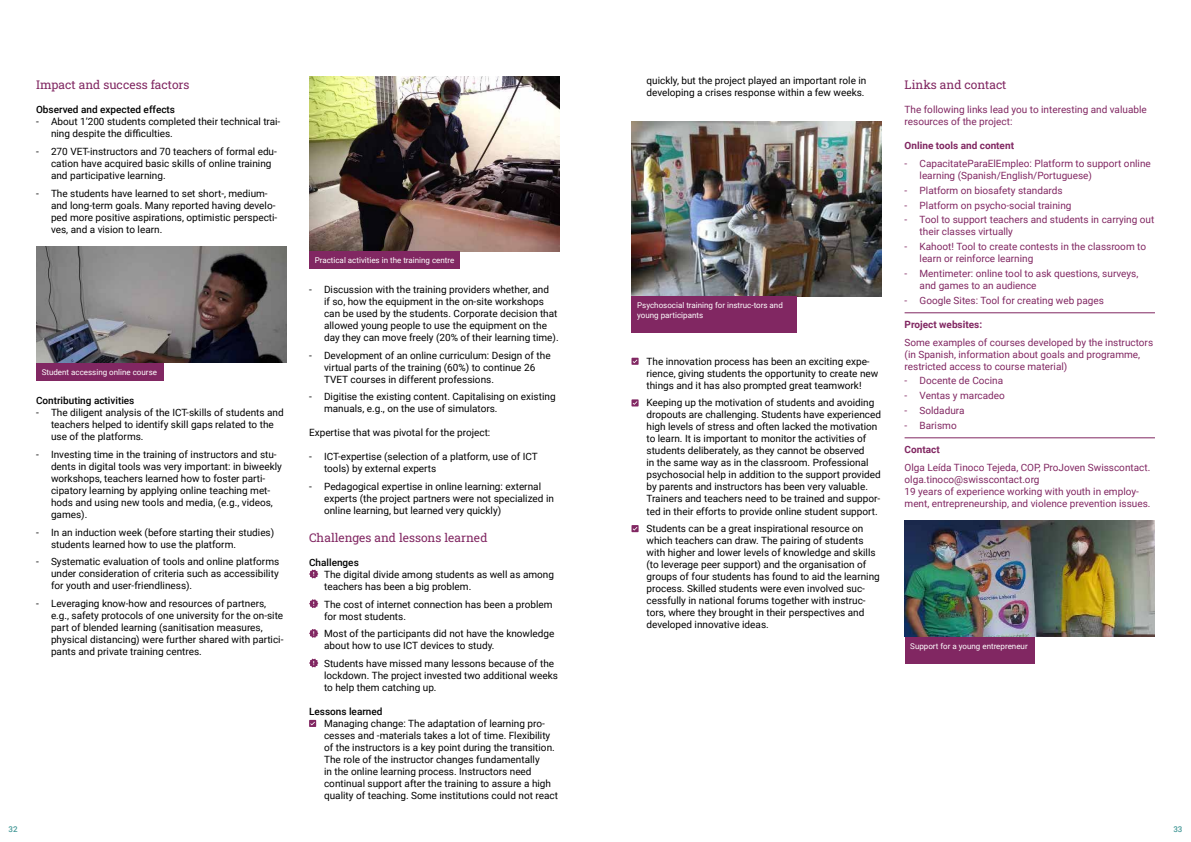
<style>
.page{position:relative;width:1191px;height:842px;background:#fff}
.page>*{position:absolute;margin:0;border:0;box-sizing:border-box;transform-origin:0 0}
.t1{font:12px "Roboto Slab";color:#812762}
.t2{font:10px/12px "Roboto";color:#000}
.t3{font:10px/12px "Roboto";color:#812762}
.t4{font:500 10px "Roboto";color:#000}
.t5{font:700 10px "Roboto";color:#812762}
.t6{font:8px/9.6px "Roboto";color:#fff}
.t7{font:500 8px "Roboto";color:#469998}
</style>
<div class="page">
<img style="left:36px;top:247px;width:250px;height:116px">
<div style="left:36px;top:363px;width:128px;height:17px;background:#812762"></div>
<img style="left:309px;top:77px;width:250px;height:174px">
<div style="left:309px;top:252px;width:151px;height:17px;background:#812762"></div>
<svg style="left:309px;top:570px;width:9px;height:8px"></svg>
<svg style="left:309px;top:599px;width:9px;height:9px"></svg>
<svg style="left:309px;top:629px;width:9px;height:9px"></svg>
<svg style="left:309px;top:659px;width:9px;height:8px"></svg>
<svg style="left:309px;top:720px;width:7px;height:7px"></svg>
<svg style="left:310px;top:722px;width:5px;height:3px"></svg>
<img style="left:631px;top:121px;width:251px;height:175px">
<div style="left:631px;top:296px;width:166px;height:37px;background:#812762"></div>
<svg style="left:631px;top:358px;width:7px;height:7px"></svg>
<svg style="left:631px;top:399px;width:7px;height:7px"></svg>
<svg style="left:631px;top:525px;width:7px;height:7px"></svg>
<hr style="left:904px;top:312px;width:251px;height:1px;background:#812762">
<hr style="left:904px;top:437px;width:251px;height:1px;background:#812762">
<img style="left:904px;top:521px;width:251px;height:116px">
<div style="left:904px;top:637px;width:130px;height:27px;background:#812762"></div>
<p class="t1" style="left:36px;top:77px;width:155px">Impact and success factors</p>
<p class="t4" style="left:36px;top:103px;width:141px">Observed and expected effects</p>
<p class="t2" style="left:51px;top:115px;width:231px;text-indent:-15px">- About 1’200 students completed their technical trai&shy;ning despite the difficulties.</p>
<p class="t2" style="left:51px;top:145px;width:227px;text-indent:-15px">- 270 VET-instructors and 70 teachers of formal edu&shy;cation have acquired basic skills of online training and participative learning.</p>
<p class="t2" style="left:51px;top:187px;width:228px;text-indent:-15px">- The students have learned to set short-, medium&shy;and long-term goals. Many reported having develo&shy;ped more positive aspirations, optimistic perspecti&shy;ves, and a vision to learn.</p>
<p class="t6" style="left:42px;top:367px;width:117px">Student accessing online course</p>
<p class="t4" style="left:36px;top:394px;width:100px">Contributing activities</p>
<p class="t2" style="left:51px;top:406px;width:234px;text-indent:-15px">- The diligent analysis of the ICT-skills of students and teachers helped to identify skill gaps related to the use of the platforms.</p>
<p class="t2" style="left:51px;top:448px;width:232px;text-indent:-15px">- Investing time in the training of instructors and stu&shy;dents in digital tools was very important: in biweekly workshops, teachers learned how to foster parti&shy;cipatory learning by applying online teaching met&shy;hods and using new tools and media, (e.g., videos, games).</p>
<p class="t2" style="left:51px;top:526px;width:225px;text-indent:-15px">- In an induction week (before starting their studies) students learned how to use the platform.</p>
<p class="t2" style="left:51px;top:555px;width:230px;text-align:justify;text-indent:-15px">- Systematic evaluation of tools and online platforms under consideration of criteria such as accessibility for youth and user-friendliness).</p>
<p class="t2" style="left:51px;top:597px;width:234px;text-indent:-15px">- Leveraging know-how and resources of partners, e.g., safety protocols of one university for the on-site part of blended learning (sanitisation measures, physical distancing) were further shared with partici&shy;pants and private training centres.</p>
<p class="t6" style="left:315px;top:255px;width:141px">Practical activities in the training centre</p>
<p class="t2" style="left:324px;top:283px;width:236px;text-indent:-15px">- Discussion with the training providers whether, and<br>if so, how the equipment in the on-site workshops can be used by the students. Corporate decision that allowed young people to use the equipment on the day they can move freely (20% of their learning time).</p>
<p class="t2" style="left:324px;top:349px;width:228px;text-indent:-15px">- Development of an online curriculum: Design of the virtual parts of the training (60%) to continue 26<br>TVET courses in different professions.</p>
<p class="t2" style="left:324px;top:390px;width:233px;text-indent:-15px">- Digitise the existing content. Capitalising on existing manuals, e.g., on the use of simulators.</p>
<p class="t2" style="left:309px;top:426px;width:183px">Expertise that was pivotal for the project:</p>
<p class="t2" style="left:324px;top:450px;width:215px;text-indent:-15px">- ICT-expertise (selection of a platform, use of ICT tools) by external experts</p>
<p class="t2" style="left:324px;top:480px;width:231px;text-indent:-15px">- Pedagogical expertise in online learning: external experts (the project partners were not specialized in online learning, but learned very quickly)</p>
<p class="t1" style="left:309px;top:529px;width:180px">Challenges and lessons learned</p>
<p class="t4" style="left:309px;top:555px;width:51px">Challenges</p>
<p class="t2" style="left:324px;top:568px;width:231px">The digital divide among students as well as among teachers has been a big problem.</p>
<p class="t2" style="left:324px;top:598px;width:230px">The cost of internet connection has been a problem for most students.</p>
<p class="t2" style="left:324px;top:627px;width:232px">Most of the participants did not have the knowledge about how to use ICT devices to study.</p>
<p class="t2" style="left:324px;top:657px;width:235px">Students have missed many lessons because of the lockdown. The project invested two additional weeks to help them catching up.</p>
<p class="t4" style="left:309px;top:704px;width:75px">Lessons learned</p>
<p class="t2" style="left:324px;top:717px;width:235px">Managing change: The adaptation of learning pro&shy;cesses and -materials takes a lot of time. Flexibility of the instructors is a key point during the transition.<br>The role of the instructor changes fundamentally<br>in the online learning process. Instructors need continual support after the training to assure a high quality of teaching. Some institutions could not react</p>
<p class="t2" style="left:646px;top:74px;width:221px">quickly, but the project played an important role in developing a crises response within a few weeks.</p>
<p class="t6" style="left:637px;top:300px;width:147px">Psychosocial training for instruc-tors and young participants</p>
<p class="t2" style="left:646px;top:355px;width:233px">The innovation process has been an exciting expe&shy;rience, giving students the opportunity to create new things and it has also prompted great teamwork!</p>
<p class="t2" style="left:646px;top:397px;width:236px">Keeping up the motivation of students and avoiding dropouts are challenging. Students have experienced high levels of stress and often lacked the motivation to learn. It is important to monitor the activities of students deliberately, as they cannot be observed<br>in the same way as in the classroom. Professional psychosocial help in addition to the support provided by parents and instructors has been very valuable.<br>Trainers and teachers need to be trained and suppor&shy;ted in their efforts to provide online student support.</p>
<p class="t2" style="left:646px;top:522px;width:235px">Students can be a great inspirational resource on which teachers can draw. The pairing of students with higher and lower levels of knowledge and skills (to leverage peer support) and the organisation of groups of four students has found to aid the learning process. Skilled students were even involved suc&shy;cessfully in national forums together with instruc&shy;tors, where they brought in their perspectives and developed innovative ideas.</p>
<p class="t1" style="left:904px;top:77px;width:103px">Links and contact</p>
<p class="t3" style="left:904px;top:103px;width:244px">The following links lead you to interesting and valuable resources of the project:</p>
<p class="t5" style="left:904px;top:139px;width:111px">Online tools and content</p>
<p class="t3" style="left:919px;top:157px;width:233px;text-indent:-15px">- CapacitateParaElEmpleo: Platform to support online learning (Spanish/English/Portuguese)</p>
<p class="t3" style="left:904px;top:184px;width:159px">- Platform on biosafety standards</p>
<p class="t3" style="left:904px;top:199px;width:168px">- Platform on psycho-social training</p>
<p class="t3" style="left:919px;top:213px;width:236px;text-indent:-15px">- Tool to support teachers and students in carrying out their classes virtually</p>
<p class="t3" style="left:919px;top:240px;width:228px;text-indent:-15px">- Kahoot! Tool to create contests in the classroom to learn or reinforce learning</p>
<p class="t3" style="left:919px;top:267px;width:220px;text-indent:-15px">- Mentimeter: online tool to ask questions, surveys, and games to an audience</p>
<p class="t3" style="left:904px;top:294px;width:201px">- Google Sites: Tool for creating web pages</p>
<p class="t5" style="left:904px;top:317px;width:79px">Project websites:</p>
<p class="t3" style="left:904px;top:336px;width:250px">Some examples of courses developed by the instructors (in Spanish, information about goals and programme, restricted access to course material)</p>
<p class="t3" style="left:904px;top:374px;width:100px">- Docente de Cocina</p>
<p class="t3" style="left:904px;top:389px;width:102px">- Ventas y marcadeo</p>
<p class="t3" style="left:904px;top:404px;width:61px">- Soldadura</p>
<p class="t3" style="left:904px;top:419px;width:54px">- Barismo</p>
<p class="t5" style="left:904px;top:442px;width:37px">Contact</p>
<p class="t3" style="left:904px;top:461px;width:247px">Olga Leída Tinoco Tejeda, COP, ProJoven Swisscontact. olga.tinoco@swisscontact.org<br>19 years of experience working with youth in employ&shy;ment, entrepreneurship, and violence prevention issues.</p>
<p class="t6" style="left:910px;top:641px;width:119px">Support for a young entrepreneur</p>
<p class="t7" style="left:9px;top:823px;width:11px">32</p>
<p class="t7" style="left:1173px;top:823px;width:11px">33</p>
</div>
